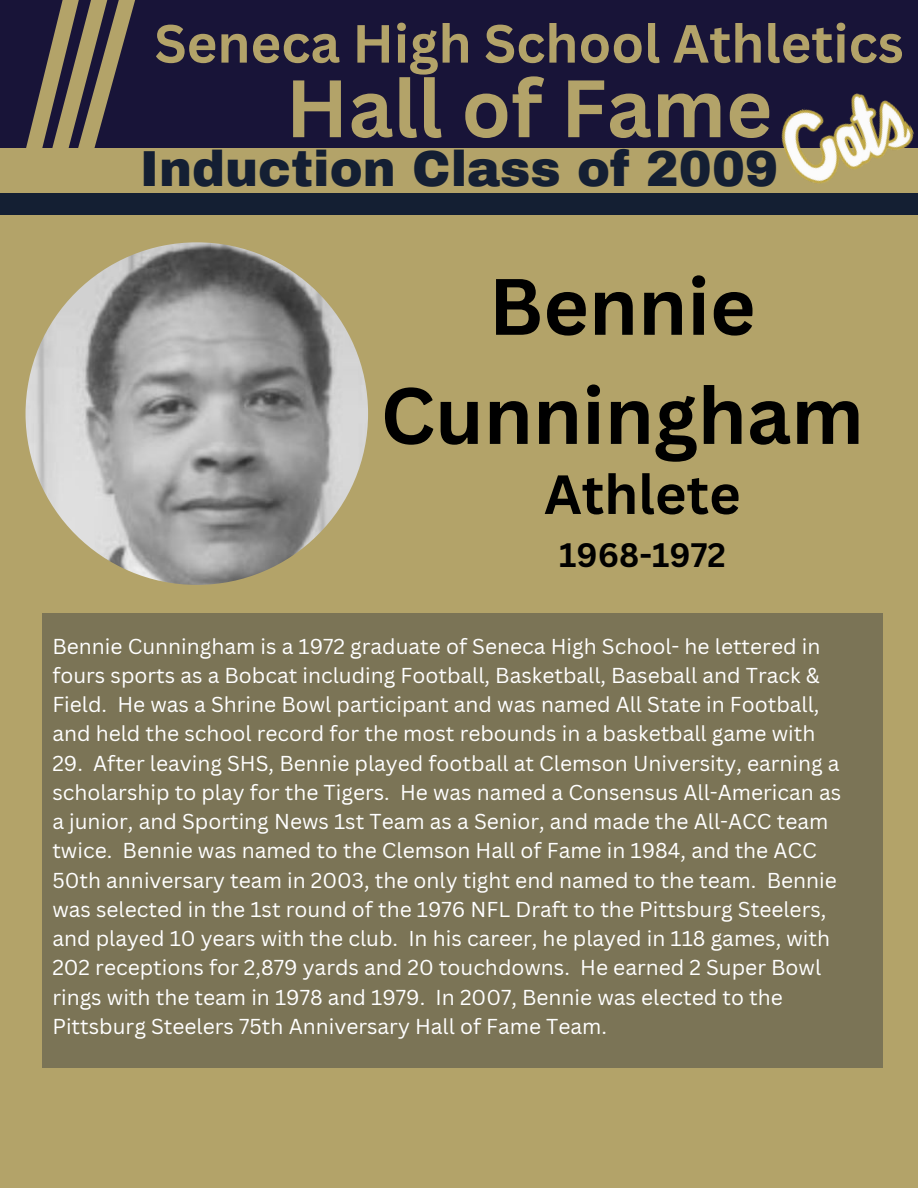
<style>
.page{position:relative;width:918px;height:1188px;background:#fff}
.page>*{position:absolute;margin:0;border:0;box-sizing:border-box;transform-origin:0 0}
.t1{font:700 79.5px "Canva Sans";color:#b3a369}
.t2{font:700 78px/109.2px "Canva Sans";color:#000;text-align:center}
.t3{font:700 54px "Canva Sans";color:#000}
.t4{font:700 52.5px "Canva Sans";color:#b3a369}
.t5{font:900 49.5px "Archivo";color:#141f33}
.t6{font:700 33px "Canva Sans";color:#000}
.t7{font:21px/29.2px "Canva Sans";color:#fff;text-align:justify}
</style>
<div class="page">
<div style="left:0;top:0;width:918px;height:148px;background:#181438"></div>
<svg style="left:26px;top:0;width:109px;height:148px"></svg>
<div style="left:0;top:148px;width:918px;height:45px;background:#b3a369"></div>
<img style="left:781px;top:93px;width:133px;height:91px">
<div style="left:0;top:193px;width:918px;height:995px;background:#b3a369"></div>
<div style="left:0;top:193px;width:918px;height:21px;background:#141f33"></div>
<img style="left:26px;top:242px;width:342px;height:343px;border-radius:50%">
<div style="left:42px;top:613px;width:841px;height:455px;background:#7b7456"></div>
<p class="t4" style="left:154px;top:7px;width:751px">Seneca High School Athletics</p>
<p class="t1" style="left:286px;top:52px;width:488px">Hall of Fame</p>
<p class="t5" style="left:140px;top:143px;width:640px">Induction Class of 2009</p>
<p class="t2" style="left:381px;top:250px;width:485px">Bennie<br>Cunningham</p>
<p class="t3" style="left:544px;top:456px;width:198px">Athlete</p>
<p class="t6" style="left:559px;top:532px;width:168px">1968-1972</p>
<p class="t7" style="left:52px;top:631px;width:769px">Bennie Cunningham is a 1972 graduate of Seneca High School- he lettered in fours sports as a Bobcat including Football, Basketball, Baseball and Track &amp; Field. He was a Shrine Bowl participant and was named All State in Football, and held the school record for the most rebounds in a basketball game with</p>
<p class="t7" style="left:52px;top:748px;width:790px;text-align:left">29. After leaving SHS, Bennie played football at Clemson University, earning a scholarship to play for the Tigers. He was named a Consensus All-American as a junior, and Sporting News 1st Team as a Senior, and made the All-ACC team twice. Bennie was named to the Clemson Hall of Fame in 1984, and the ACC 50th anniversary team in 2003, the only tight end named to the team. Bennie was selected in the 1st round of the 1976 NFL Draft to the Pittsburg Steelers, and played 10 years with the club. In his career, he played in 118 games, with 202 receptions for 2,879 yards and 20 touchdowns. He earned 2 Super Bowl rings with the team in 1978 and 1979. In 2007, Bennie was elected to the Pittsburg Steelers 75th Anniversary Hall of Fame Team.</p>
</div>
